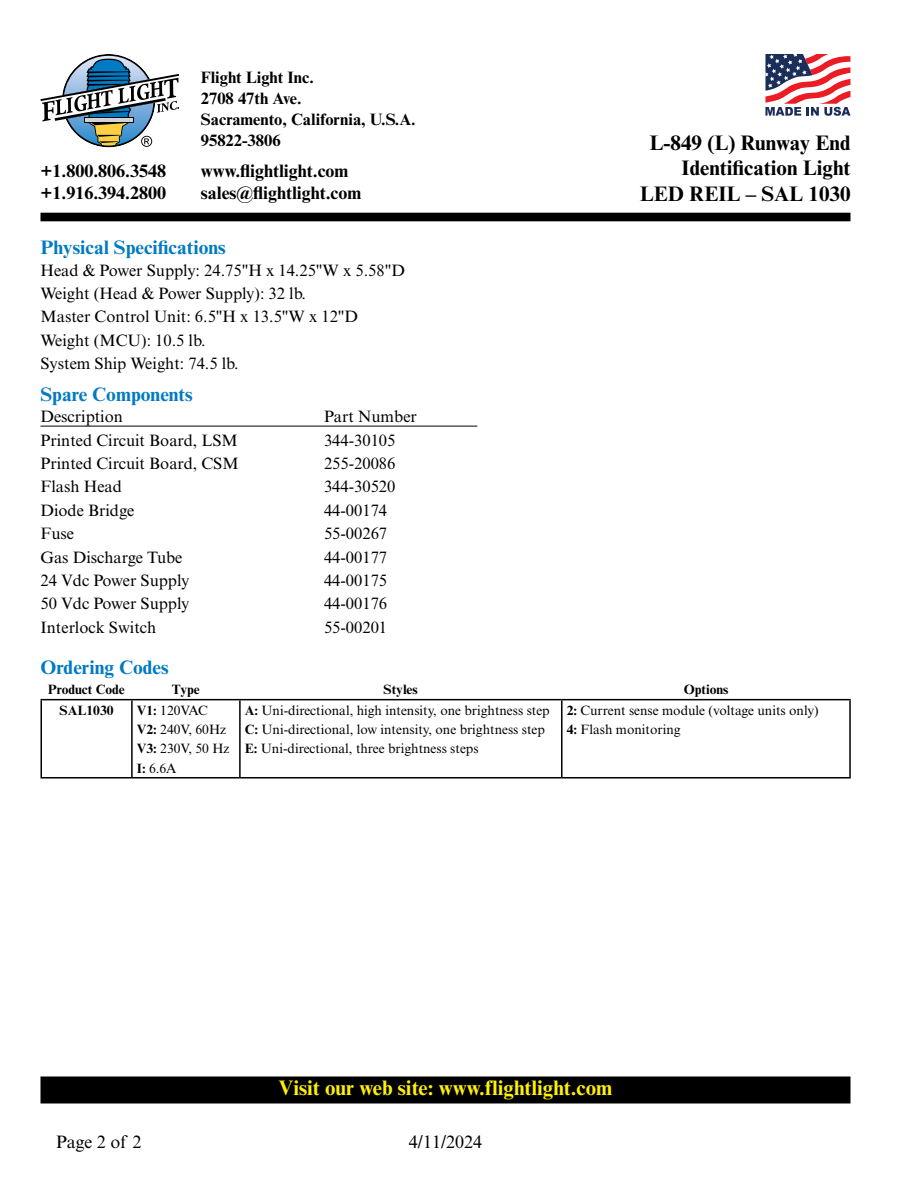
<style>
.page{position:relative;width:918px;height:1188px;background:#fff}
.page>*{position:absolute;margin:0;border:0;box-sizing:border-box;transform-origin:0 0}
.t1{font:700 21px/25.5px "Times New Roman MT Std";color:#000;text-align:right}
.t2{font:700 21px "Times New Roman MT Std";color:#fff200}
.t3{font:700 19.5px "Times New Roman MT Std";color:#007ac2}
.t4{font:700 18px/22.5px "Times New Roman MT Std";color:#000}
.t5{font:18px "Times New Roman MT Std";color:#000}
.t6{font:16.5px/23.4px "Times New Roman MT Std";color:#000}
.t7{font:700 16.5px/21px "Times New Roman MT Std";color:#000}
.t8{font:13.5px/19.4px "Times New Roman MT Std";color:#000}
.t9{font:700 13.5px "Times New Roman MT Std";color:#000}
.s1{font-weight:700}
</style>
<div class="page">
<div style="left:41px;top:1077px;width:809px;height:26px;background:#000"></div>
<div style="left:40px;top:1076px;width:810px;height:27px;border:2px solid #000"></div>
<div style="left:40px;top:213px;width:810px;height:8px;background:#000"></div>
<svg style="left:40px;top:54px;width:139px;height:93px"></svg>
<svg style="left:765px;top:54px;width:85px;height:62px"></svg>
<hr style="left:40px;top:426px;width:437px;height:1px;background:#000">
<hr style="left:40px;top:699px;width:92px;height:1px;background:#000">
<hr style="left:40px;top:700px;width:2px;height:77px;background:#000">
<hr style="left:132px;top:699px;width:108px;height:1px;background:#000">
<hr style="left:131px;top:700px;width:2px;height:77px;background:#000">
<hr style="left:240px;top:699px;width:322px;height:1px;background:#000">
<hr style="left:239px;top:700px;width:2px;height:77px;background:#000">
<hr style="left:562px;top:699px;width:289px;height:1px;background:#000">
<hr style="left:561px;top:700px;width:2px;height:77px;background:#000">
<hr style="left:849px;top:700px;width:2px;height:77px;background:#000">
<hr style="left:40px;top:777px;width:92px;height:2px;background:#000">
<hr style="left:132px;top:777px;width:108px;height:2px;background:#000">
<hr style="left:240px;top:777px;width:322px;height:2px;background:#000">
<hr style="left:562px;top:777px;width:289px;height:2px;background:#000">
<p class="t4" style="left:40px;top:159px;width:127px">+1.800.806.3548 +1.916.394.2800</p>
<p class="t7" style="left:201px;top:67px;width:216px">Flight Light Inc.<br>2708 47th Ave.<br>Sacramento, California, U.S.A.<br>95822-3806</p>
<p class="t4" style="left:201px;top:159px;width:162px">www.flightlight.com sales@flightlight.com</p>
<p class="t3" style="left:40px;top:236px;width:187px">Physical Specifications</p>
<p class="t6" style="left:40px;top:258px;width:366px">Head &amp; Power Supply: 24.75"H x 14.25"W x 5.58"D Weight (Head &amp; Power Supply): 32 lb.<br>Master Control Unit: 6.5"H x 13.5"W x 12"D Weight (MCU): 10.5 lb.<br>System Ship Weight: 74.5 lb.</p>
<p class="t3" style="left:40px;top:382px;width:154px">Spare Components</p>
<p class="t6" style="left:40px;top:405px;width:84px">Description</p>
<p class="t6" style="left:324px;top:405px;width:94px">Part Number</p>
<p class="t6" style="left:40px;top:428px;width:199px">Printed Circuit Board, LSM</p>
<p class="t6" style="left:324px;top:428px;width:73px">344-30105</p>
<p class="t6" style="left:40px;top:452px;width:200px">Printed Circuit Board, CSM</p>
<p class="t6" style="left:324px;top:452px;width:73px">255-20086</p>
<p class="t6" style="left:40px;top:475px;width:83px">Flash Head</p>
<p class="t6" style="left:324px;top:475px;width:73px">344-30520</p>
<p class="t6" style="left:40px;top:498px;width:96px">Diode Bridge</p>
<p class="t6" style="left:324px;top:498px;width:65px">44-00174</p>
<p class="t6" style="left:40px;top:522px;width:35px">Fuse</p>
<p class="t6" style="left:324px;top:522px;width:65px">55-00267</p>
<p class="t6" style="left:40px;top:545px;width:144px">Gas Discharge Tube</p>
<p class="t6" style="left:324px;top:545px;width:65px">44-00177</p>
<p class="t6" style="left:40px;top:569px;width:150px">24 Vdc Power Supply</p>
<p class="t6" style="left:324px;top:569px;width:65px">44-00175</p>
<p class="t6" style="left:40px;top:592px;width:150px">50 Vdc Power Supply</p>
<p class="t6" style="left:324px;top:592px;width:65px">44-00176</p>
<p class="t6" style="left:40px;top:615px;width:117px">Interlock Switch</p>
<p class="t6" style="left:324px;top:615px;width:65px">55-00201</p>
<p class="t3" style="left:40px;top:655px;width:130px">Ordering Codes</p>
<p class="t1" style="left:640px;top:129px;width:212px">L-849 (L) Runway End<br>Identification Light<br>LED REIL – SAL 1030</p>
<p class="t9" style="left:48px;top:681px;width:78px">Product Code</p>
<p class="t9" style="left:172px;top:681px;width:30px">Type</p>
<p class="t9" style="left:384px;top:681px;width:36px">Styles</p>
<p class="t9" style="left:684px;top:681px;width:46px">Options</p>
<p class="t9" style="left:60px;top:702px;width:55px">SAL1030</p>
<p class="t8" style="left:137px;top:700px;width:94px"><span class="s1">V1:</span> 120VAC<br><span class="s1">V2:</span> 240V, 60Hz<br><span class="s1">V3:</span> 230V, 50 Hz<br><span class="s1">I:</span> 6.6A</p>
<p class="t8" style="left:245px;top:700px;width:306px"><span class="s1">A:</span> Uni-directional, high intensity, one brightness step<br><span class="s1">C:</span> Uni-directional, low intensity, one brightness step<br><span class="s1">E:</span> Uni-directional, three brightness steps</p>
<p class="t8" style="left:567px;top:700px;width:253px"><span class="s1">2:</span> Current sense module (voltage units only)<br><span class="s1">4:</span> Flash monitoring</p>
<p class="t2" style="left:279px;top:1075px;width:335px">Visit our web site: www.flightlight.com</p>
<p class="t5" style="left:56px;top:1131px;width:87px">Page 2 of 2</p>
<p class="t5" style="left:409px;top:1131px;width:75px">4/11/2024</p>
</div>
